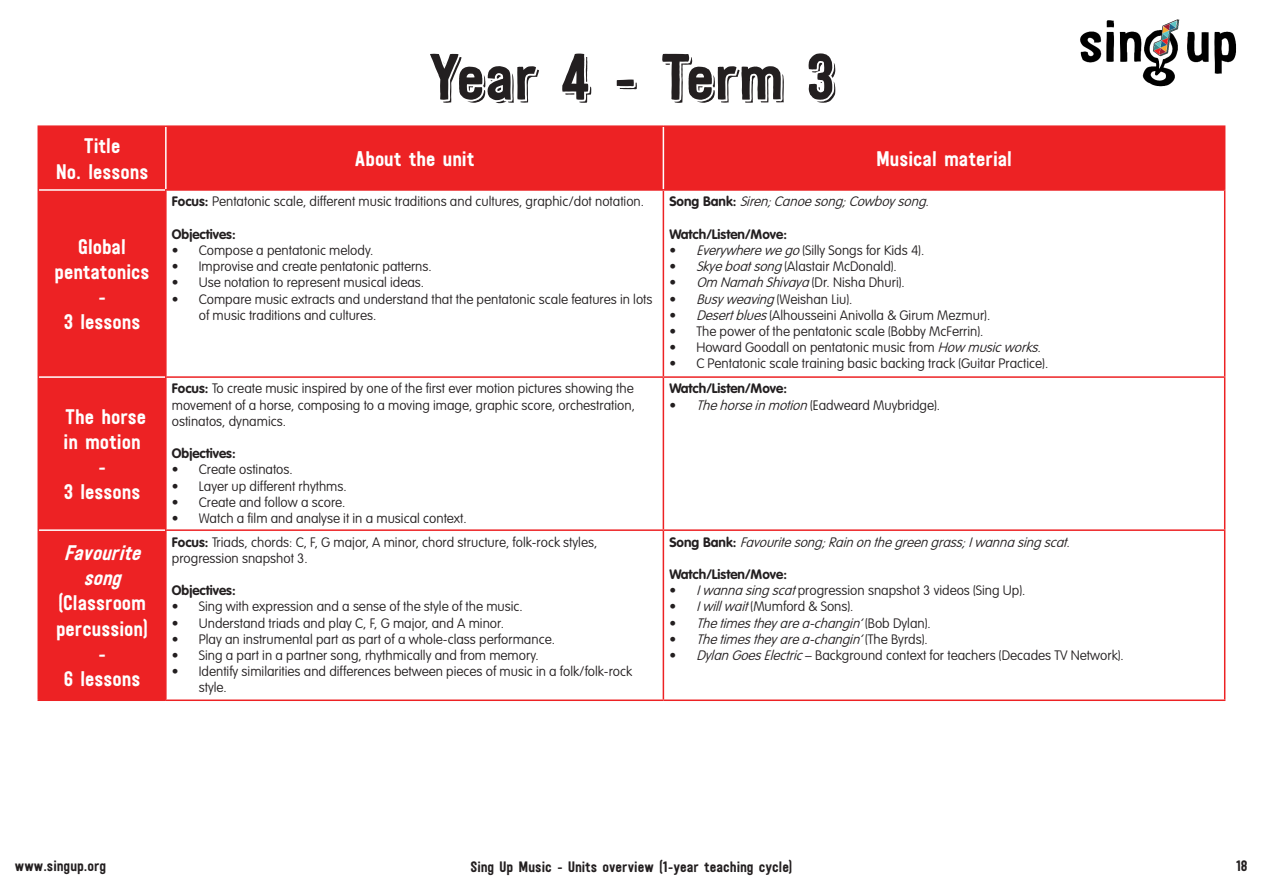
<style>
.page{position:relative;width:1263px;height:893px;background:#fff}
.page>*{position:absolute;margin:0;border:0;box-sizing:border-box;transform-origin:0 0}
.t1{font:64.5px "Festivo LC Basic R Shadow";color:#231f20}
.t2{font:21px/25.2px "Festivo LC Basic";color:#fff;text-align:center}
.t3{font:15px "Festivo LC Basic";color:#231f20}
.t4{font:100 13.5px/16.2px "VAG Rounded Std";color:#231f20}
.t5{font:italic 100 13.5px "VAG Rounded Std";color:#231f20}
.t6{font:700 13.5px "VAG Rounded Std";color:#231f20}
.s1{font-weight:700}
.s2{font-weight:700;font-style:normal}
.s3{font-style:italic}
.s4{font-style:normal}
</style>
<div class="page">
<img style="left:1080px;top:19px;width:157px;height:68px">
<div style="left:39px;top:127px;width:126px;height:572px;background:#ed2224"></div>
<div style="left:167px;top:127px;width:1057px;height:62px;background:#ed2224"></div>
<hr style="left:39px;top:529px;width:126px;height:2px;background:#fff">
<hr style="left:39px;top:189px;width:126px;height:2px;background:#fff">
<hr style="left:39px;top:376px;width:126px;height:2px;background:#fff">
<hr style="left:663px;top:127px;width:1px;height:62px;background:#fff">
<hr style="left:165px;top:529px;width:498px;height:2px;background:#ed2224">
<hr style="left:165px;top:189px;width:498px;height:2px;background:#ed2224">
<hr style="left:165px;top:191px;width:2px;height:185px;background:#ed2224">
<hr style="left:165px;top:376px;width:498px;height:2px;background:#ed2224">
<hr style="left:663px;top:189px;width:562px;height:2px;background:#ed2224">
<hr style="left:663px;top:191px;width:1px;height:185px;background:#ed2224">
<hr style="left:663px;top:376px;width:562px;height:2px;background:#ed2224">
<hr style="left:663px;top:378px;width:1px;height:151px;background:#ed2224">
<hr style="left:663px;top:529px;width:562px;height:2px;background:#ed2224">
<hr style="left:663px;top:531px;width:1px;height:168px;background:#ed2224">
<hr style="left:165px;top:531px;width:2px;height:168px;background:#ed2224">
<hr style="left:165px;top:378px;width:2px;height:151px;background:#ed2224">
<hr style="left:38px;top:125px;width:128px;height:2px;background:#ed2224">
<hr style="left:38px;top:127px;width:1px;height:63px;background:#ed2224">
<hr style="left:166px;top:125px;width:497px;height:2px;background:#ed2224">
<hr style="left:663px;top:125px;width:562px;height:2px;background:#ed2224">
<hr style="left:1224px;top:127px;width:1px;height:62px;background:#ed2224">
<hr style="left:38px;top:190px;width:1px;height:187px;background:#ed2224">
<hr style="left:1224px;top:191px;width:1px;height:185px;background:#ed2224">
<hr style="left:38px;top:377px;width:1px;height:153px;background:#ed2224">
<hr style="left:1224px;top:378px;width:1px;height:151px;background:#ed2224">
<hr style="left:38px;top:530px;width:1px;height:169px;background:#ed2224">
<hr style="left:1224px;top:531px;width:1px;height:168px;background:#ed2224">
<hr style="left:38px;top:699px;width:128px;height:2px;background:#ed2224">
<hr style="left:166px;top:699px;width:497px;height:2px;background:#ed2224">
<hr style="left:663px;top:699px;width:562px;height:2px;background:#ed2224">
<p class="t2" style="left:56px;top:133px;width:94px">Title<br>No. lessons</p>
<p class="t2" style="left:55px;top:233px;width:96px">Global pentatonics -<br>3 lessons</p>
<p class="t2" style="left:64px;top:403px;width:84px">The horse in motion -<br>3 lessons</p>
<p class="t1" style="left:428px;top:38px;width:408px">Year 4 - Term 3</p>
<p class="t2" style="left:355px;top:146px;width:121px">About the unit</p>
<p class="t2" style="left:876px;top:146px;width:138px">Musical material</p>
<p class="t4" style="left:172px;top:194px;width:474px"><span class="s1">Focus:</span> Pentatonic scale, different music traditions and cultures, graphic/dot notation.</p>
<p class="t6" style="left:172px;top:226px;width:65px">Objectives:</p>
<p class="t4" style="left:172px;top:243px;width:203px">• Compose a pentatonic melody.</p>
<p class="t4" style="left:172px;top:259px;width:261px">• Improvise and create pentatonic patterns.</p>
<p class="t4" style="left:172px;top:275px;width:254px">• Use notation to represent musical ideas.</p>
<p class="t4" style="left:199px;top:291px;width:455px;text-indent:-27px">• Compare music extracts and understand that the pentatonic scale features in lots of music traditions and cultures.</p>
<p class="t4" style="left:172px;top:381px;width:465px;text-align:justify"><span class="s1">Focus:</span> To create music inspired by one of the first ever motion pictures showing the movement of a horse, composing to a moving image, graphic score, orchestration, ostinatos, dynamics.</p>
<p class="t6" style="left:172px;top:446px;width:65px">Objectives:</p>
<p class="t4" style="left:172px;top:462px;width:122px">• Create ostinatos.</p>
<p class="t4" style="left:172px;top:478px;width:176px">• Layer up different rhythms.</p>
<p class="t4" style="left:172px;top:494px;width:175px">• Create and follow a score.</p>
<p class="t4" style="left:172px;top:511px;width:296px">• Watch a film and analyse it in a musical context.</p>
<p class="t5" style="left:669px;top:194px;width:265px"><span class="s2">S o n g B a n k :</span> Siren;Canoesong;Cowboysong.</p>
<p class="t6" style="left:669px;top:226px;width:119px">Watch/Listen/Move:</p>
<p class="t4" style="left:669px;top:243px;width:256px">• <span class="s3">Everywherewego</span>(Silly Songs for Kids 4).</p>
<p class="t4" style="left:669px;top:259px;width:229px">• <span class="s3">Skyeboatsong</span>(Alastair McDonald).</p>
<p class="t4" style="left:669px;top:275px;width:237px">• <span class="s3">Om NamahShivaya</span>(Dr. Nisha Dhuri).</p>
<p class="t4" style="left:669px;top:291px;width:184px">• <span class="s3">Busyweaving</span>(Weishan Liu).</p>
<p class="t4" style="left:669px;top:307px;width:322px">• <span class="s3">Desertblues</span>(Alhousseini Anivolla &amp; Girum Mezmur).</p>
<p class="t4" style="left:669px;top:324px;width:316px">• The power of the pentatonic scale (Bobby McFerrin).</p>
<p class="t4" style="left:669px;top:340px;width:377px">• Howard Goodall on pentatonic music from <span class="s3">How musicworks.</span></p>
<p class="t4" style="left:669px;top:356px;width:380px">• C Pentatonic scale training basic backing track (Guitar Practice).</p>
<p class="t6" style="left:669px;top:381px;width:119px">Watch/Listen/Move:</p>
<p class="t4" style="left:669px;top:397px;width:272px">• <span class="s3">Thehorseinmotion</span>(Eadweard Muybridge).</p>
<p class="t2" style="left:56px;top:540px;width:93px"><span class="s3">Favourite song </span>(Classroom percussion) -<br>6 lessons</p>
<p class="t4" style="left:172px;top:534px;width:427px"><span class="s1">Focus:</span> Triads, chords: C, F, G major, A minor, chord structure, folk-rock styles, progression snapshot 3.</p>
<p class="t6" style="left:172px;top:582px;width:65px">Objectives:</p>
<p class="t4" style="left:172px;top:599px;width:352px">• Sing with expression and a sense of the style of the music.</p>
<p class="t4" style="left:172px;top:615px;width:334px">• Understand triads and play C, F, G major, and A minor.</p>
<p class="t4" style="left:172px;top:631px;width:385px">• Play an instrumental part as part of a whole-class performance.</p>
<p class="t4" style="left:172px;top:648px;width:368px">• Sing a part in a partner song, rhythmically and from memory.</p>
<p class="t4" style="left:199px;top:664px;width:435px;text-indent:-27px">• Identify similarities and differences between pieces of music in a folk/folk-rock style.</p>
<p class="t5" style="left:669px;top:534px;width:406px"><span class="s2">S o n g B a n k :</span> Favouritesong;Rainonthegreengrass;Iwannasingscat.</p>
<p class="t6" style="left:669px;top:566px;width:119px">Watch/Listen/Move:</p>
<p class="t4" style="left:669px;top:583px;width:357px">• <span class="s3">Iwannasingscat</span>progression snapshot 3 videos (Sing Up).</p>
<p class="t4" style="left:669px;top:599px;width:186px">• <span class="s3">Iwillwait</span>(Mumford &amp; Sons).</p>
<p class="t5" style="left:669px;top:615px;width:263px"><span class="s4">•</span> Thetimestheyarea-changin’ <span class="s4">( B o b D y l a n ) .</span></p>
<p class="t5" style="left:669px;top:631px;width:260px"><span class="s4">•</span> Thetimestheyarea-changin’ <span class="s4">( T h e B y r d s ) .</span></p>
<p class="t4" style="left:669px;top:648px;width:456px">• <span class="s3">DylanGoesElectric</span>– Background context for teachers (Decades TV Network).</p>
<p class="t3" style="left:15px;top:857px;width:93px">www.singup.org</p>
<p class="t3" style="left:470px;top:858px;width:324px">Sing Up Music - Units overview (1-year teaching cycle)</p>
<p class="t3" style="left:1236px;top:857px;width:13px">18</p>
</div>
